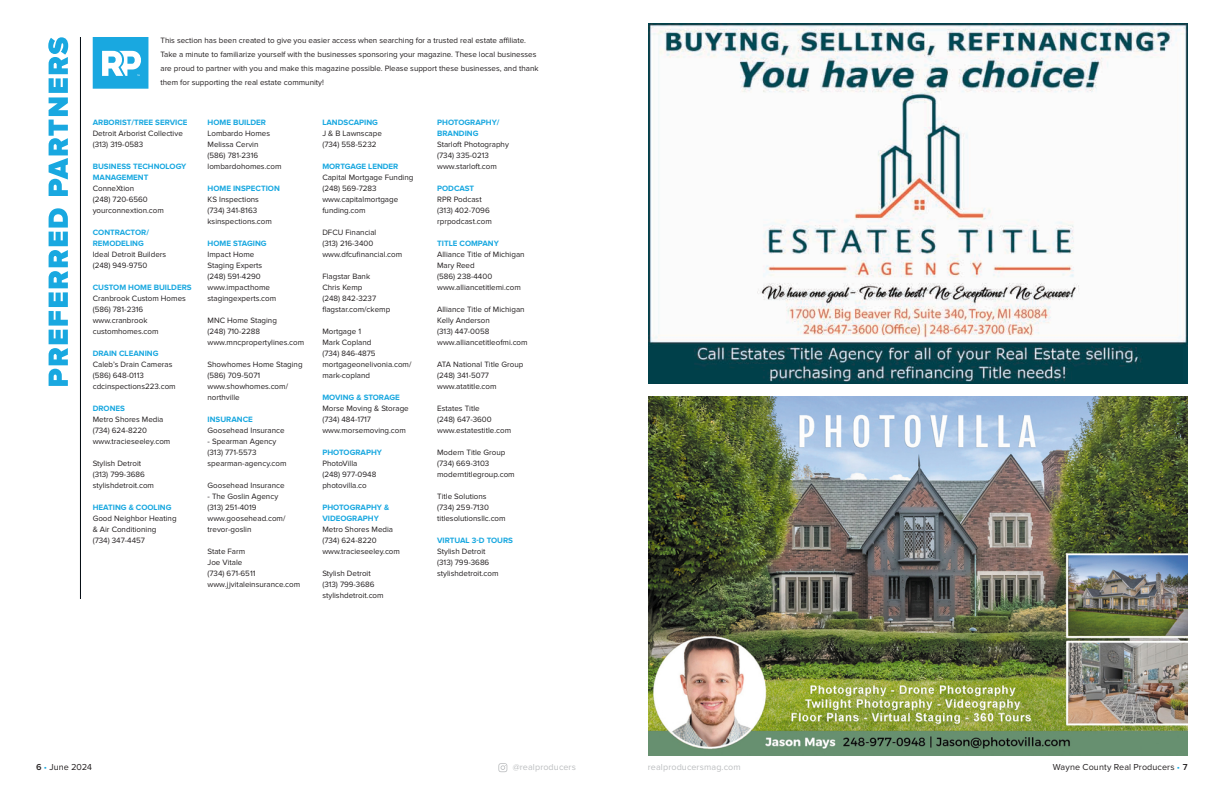
<style>
.page{position:relative;width:1224px;height:792px;background:#fff}
.page>*{position:absolute;margin:0;border:0;box-sizing:border-box;transform-origin:0 0}
.t1{font:9px "Proxima Nova";letter-spacing:.01em;color:#231f20}
.t2{font:9px "Proxima Nova";letter-spacing:.01em;color:#bcbec0}
.t3{font:8px/11px "Proxima Nova";color:#231f20}
.t4{font:700 8px/11px "Proxima Nova";color:#19a8e0}
.s1{font-weight:600}
.s2{color:#19a8e0}
</style>
<div class="page">
<svg style="left:498px;top:763px;width:9px;height:9px"></svg>
<hr style="left:80px;top:37px;width:1px;height:562px;background:#00080f">
<svg style="left:48px;top:37px;width:20px;height:349px"></svg>
<svg style="left:93px;top:37px;width:55px;height:52px"></svg>
<img style="left:648px;top:396px;width:540px;height:360px">
<img style="left:648px;top:24px;width:540px;height:360px">
<p class="t3" style="left:160px;top:34px;width:380px;line-height:14px">This section has been created to give you easier access when searching for a trusted real estate affiliate.<br>Take a minute to familiarize yourself with the businesses sponsoring your magazine. These local businesses are proud to partner with you and make this magazine possible. Please support these businesses, and thank them for supporting the real estate community!</p>
<p class="t4" style="left:93px;top:118px;width:96px">ARBORIST/TREE SERVICE</p>
<p class="t3" style="left:93px;top:128px;width:92px">Detroit Arborist Collective (313) 319-0583</p>
<p class="t4" style="left:93px;top:162px;width:95px">BUSINESS TECHNOLOGY<br>MANAGEMENT</p>
<p class="t3" style="left:93px;top:183px;width:73px">ConneXtion<br>(248) 720-6560 yourconnextion.com</p>
<p class="t4" style="left:93px;top:228px;width:58px">CONTRACTOR/<br>REMODELING</p>
<p class="t3" style="left:93px;top:249px;width:75px">Ideal Detroit Builders (248) 949-9750</p>
<p class="t4" style="left:93px;top:283px;width:100px">CUSTOM HOME BUILDERS</p>
<p class="t3" style="left:93px;top:293px;width:95px">Cranbrook Custom Homes (586) 781-2316 www.cranbrook customhomes.com</p>
<p class="t4" style="left:93px;top:349px;width:67px">DRAIN CLEANING</p>
<p class="t3" style="left:93px;top:359px;width:84px">Caleb’s Drain Cameras (586) 648-0113 cdcinspections223.com</p>
<p class="t4" style="left:93px;top:404px;width:34px">DRONES</p>
<p class="t3" style="left:93px;top:414px;width:79px">Metro Shores Media (734) 624-8220 www.tracieseeley.com</p>
<p class="t3" style="left:93px;top:458px;width:63px">Stylish Detroit (313) 799-3686 stylishdetroit.com</p>
<p class="t4" style="left:93px;top:503px;width:80px">HEATING &amp; COOLING</p>
<p class="t3" style="left:93px;top:513px;width:85px">Good Neighbor Heating &amp; Air Conditioning<br>(734) 347-4457</p>
<p class="t4" style="left:437px;top:118px;width:64px">PHOTOGRAPHY/<br>BRANDING</p>
<p class="t3" style="left:437px;top:139px;width:73px">Starloft Photography (734) 335-0213 www.starloft.com</p>
<p class="t4" style="left:437px;top:184px;width:39px">PODCAST</p>
<p class="t3" style="left:437px;top:194px;width:56px">RPR Podcast (313) 402-7096 rprpodcast.com</p>
<p class="t4" style="left:437px;top:239px;width:63px">TITLE COMPANY</p>
<p class="t3" style="left:437px;top:249px;width:89px">Alliance Title of Michigan<br>Mary Reed<br>(586) 238-4400 www.alliancetitlemi.com</p>
<p class="t3" style="left:437px;top:304px;width:92px">Alliance Title of Michigan<br>Kelly Anderson<br>(313) 447-0058 www.alliancetitleofmi.com</p>
<p class="t3" style="left:437px;top:359px;width:88px">ATA National Title Group (248) 341-5077 www.atatitle.com</p>
<p class="t3" style="left:437px;top:403px;width:75px">Estates Title<br>(248) 647-3600 www.estatestitle.com</p>
<p class="t3" style="left:437px;top:447px;width:79px">Modern Title Group (734) 669-3103 moderntitlegroup.com</p>
<p class="t3" style="left:437px;top:491px;width:70px">Title Solutions<br>(734) 259-7130 titlesolutionsllc.com</p>
<p class="t4" style="left:437px;top:536px;width:77px">VIRTUAL 3-D TOURS</p>
<p class="t3" style="left:437px;top:546px;width:63px">Stylish Detroit (313) 799-3686 stylishdetroit.com</p>
<p class="t4" style="left:208px;top:118px;width:60px">HOME BUILDER</p>
<p class="t3" style="left:208px;top:128px;width:75px">Lombardo Homes<br>Melissa Cervin<br>(586) 781-2316 lombardohomes.com</p>
<p class="t4" style="left:208px;top:184px;width:74px">HOME INSPECTION</p>
<p class="t3" style="left:208px;top:194px;width:66px">KS Inspections (734) 341-8163 ksinspections.com</p>
<p class="t4" style="left:208px;top:239px;width:61px">HOME STAGING</p>
<p class="t3" style="left:208px;top:249px;width:70px">Impact Home<br>Staging Experts (248) 591-4290 www.impacthome stagingexperts.com</p>
<p class="t3" style="left:208px;top:315px;width:98px">MNC Home Staging<br>(248) 710-2288 www.mncpropertylines.com</p>
<p class="t3" style="left:208px;top:359px;width:97px">Showhomes Home Staging (586) 709-5071 www.showhomes.com/ northville</p>
<p class="t4" style="left:208px;top:415px;width:47px">INSURANCE</p>
<p class="t3" style="left:208px;top:425px;width:79px">Goosehead Insurance</p>
<p class="t3" style="left:208px;top:436px;width:81px">- Spearman Agency (313) 771-5573 spearman-agency.com</p>
<p class="t3" style="left:208px;top:480px;width:79px">Goosehead Insurance</p>
<p class="t3" style="left:208px;top:491px;width:79px">- The Goslin Agency (313) 251-4019 www.goosehead.com/ trevor-goslin</p>
<p class="t3" style="left:208px;top:546px;width:94px">State Farm<br>Joe Vitale<br>(734) 671-6511 www.jjvitaleinsurance.com</p>
<p class="t4" style="left:322px;top:118px;width:57px">LANDSCAPING</p>
<p class="t3" style="left:322px;top:128px;width:61px">J &amp; B Lawnscape (734) 558-5232</p>
<p class="t4" style="left:322px;top:162px;width:78px">MORTGAGE LENDER</p>
<p class="t3" style="left:322px;top:172px;width:93px">Capital Mortgage Funding (248) 569-7283 www.capitalmortgage funding.com</p>
<p class="t3" style="left:322px;top:227px;width:81px">DFCU Financial<br>(313) 216-3400 www.dfcufinancial.com</p>
<p class="t3" style="left:322px;top:271px;width:69px">Flagstar Bank<br>Chris Kemp<br>(248) 842-3237 flagstar.com/ckemp</p>
<p class="t3" style="left:322px;top:326px;width:91px">Mortgage 1<br>Mark Copland<br>(734) 846-4875 mortgageonelivonia.com/ mark-copland</p>
<p class="t4" style="left:322px;top:393px;width:79px">MOVING &amp; STORAGE</p>
<p class="t3" style="left:322px;top:403px;width:88px">Morse Moving &amp; Storage (734) 484-1717 www.morsemoving.com</p>
<p class="t4" style="left:322px;top:448px;width:61px">PHOTOGRAPHY</p>
<p class="t3" style="left:322px;top:458px;width:55px">PhotoVilla (248) 977-0948 photovilla.co</p>
<p class="t4" style="left:322px;top:503px;width:68px">PHOTOGRAPHY &amp;<br>VIDEOGRAPHY</p>
<p class="t3" style="left:322px;top:524px;width:79px">Metro Shores Media (734) 624-8220 www.tracieseeley.com</p>
<p class="t3" style="left:322px;top:568px;width:63px">Stylish Detroit (313) 799-3686 stylishdetroit.com</p>
<p class="t1" style="left:36px;top:762px;width:58px"><span class="s1">6</span> <span class="s2">•</span> June 2024</p>
<p class="t2" style="left:513px;top:762px;width:65px">@realproducers</p>
<p class="t2" style="left:648px;top:762px;width:94px">realproducersmag.com</p>
<p class="t1" style="left:1053px;top:762px;width:137px">Wayne County Real Producers <span class="s2">•</span> <span class="s1">7</span></p>
</div>
